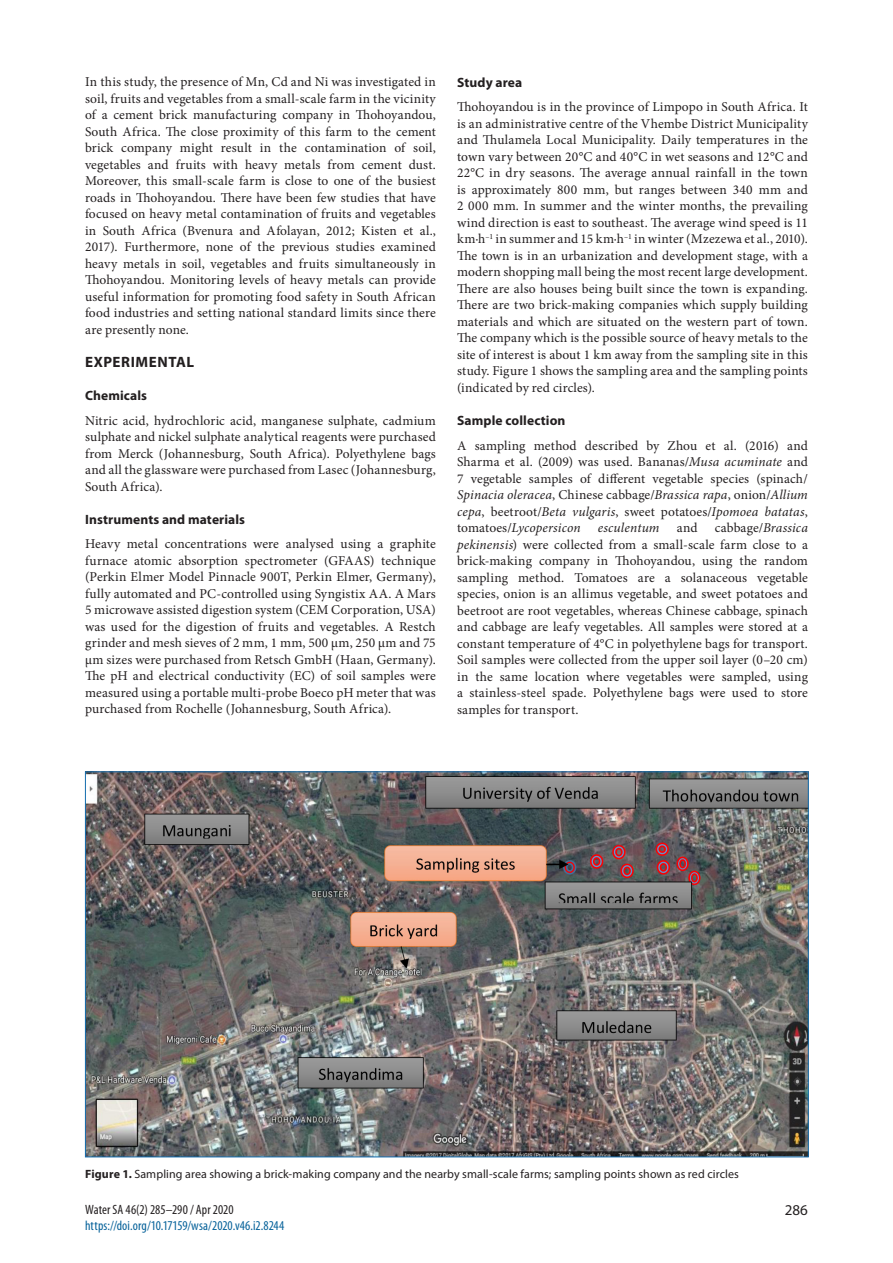
<style>
.page{position:relative;width:893px;height:1263px;background:#fff}
.page>*{position:absolute;margin:0;border:0;box-sizing:border-box;transform-origin:0 0}
.Subhead_1{font:700 15px "Myriad Pro";letter-spacing:.04em;color:#231f20}
.t1{font:15px "Myriad Pro";color:#231f20}
.Body_Text{font:13.5px/16.5px "Minion Pro";letter-spacing:.01em;color:#231f20;text-align:justify}
.Subhead_2{font:700 13.5px "Myriad Pro";letter-spacing:.01em;color:#231f20}
.t2{font:condensed 13.5px "Myriad Pro";letter-spacing:.005em;color:#056199}
.t3{font:condensed 13.5px "Myriad Pro";letter-spacing:.005em;color:#231f20}
.Body_Text-2{font:italic 13.5px "Minion Pro";letter-spacing:.01em;color:#231f20}
.Fig___Table_caption{font:12px "Myriad Pro";letter-spacing:.005em;color:#231f20}
.s1{font-style:italic}
.s2{font-weight:700}
</style>
<div class="page">
<img style="left:87px;top:773px;width:720px;height:382px">
<p class="Body_Text" style="left:85px;top:74px;width:352px">In this study, the presence of Mn, Cd and Ni was investigated in soil, fruits and vegetables from a small-scale farm in the vicinity of a cement brick manufacturing company in Thohoyandou, South Africa. The close proximity of this farm to the cement brick company might result in the contamination of soil, vegetables and fruits with heavy metals from cement dust.<br>Moreover, this small-scale farm is close to one of the busiest roads in Thohoyandou. There have been few studies that have focused on heavy metal contamination of fruits and vegetables in South Africa (Bvenura and Afolayan, 2012; Kisten et al., 2017). Furthermore, none of the previous studies examined heavy metals in soil, vegetables and fruits simultaneously in Thohoyandou. Monitoring levels of heavy metals can provide useful information for promoting food safety in South African food industries and setting national standard limits since there are presently none.</p>
<p class="Subhead_1" style="left:85px;top:352px;width:111px">EXPERIMENTAL</p>
<p class="Subhead_2" style="left:85px;top:386px;width:64px">Chemicals</p>
<p class="Body_Text" style="left:85px;top:412px;width:352px">Nitric acid, hydrochloric acid, manganese sulphate, cadmium sulphate and nickel sulphate analytical reagents were purchased from Merck (Johannesburg, South Africa). Polyethylene bags and all the glassware were purchased from Lasec (Johannesburg, South Africa).</p>
<p class="Subhead_2" style="left:85px;top:510px;width:162px">Instruments and materials</p>
<p class="Body_Text" style="left:85px;top:536px;width:352px">Heavy metal concentrations were analysed using a graphite furnace atomic absorption spectrometer (GFAAS) technique (Perkin Elmer Model Pinnacle 900T, Perkin Elmer, Germany), fully automated and PC-controlled using Syngistix AA. A Mars 5 microwave assisted digestion system (CEM Corporation, USA) was used for the digestion of fruits and vegetables. A Restch grinder and mesh sieves of 2 mm, 1 mm, 500 µm, 250 µm and 75 µm sizes were purchased from Retsch GmbH (Haan, Germany).<br>The pH and electrical conductivity (EC) of soil samples were measured using a portable multi-probe Boeco pH meter that was purchased from Rochelle (Johannesburg, South Africa).</p>
<p class="Subhead_2" style="left:457px;top:73px;width:67px">Study area</p>
<p class="Body_Text" style="left:457px;top:99px;width:352px">Thohoyandou is in the province of Limpopo in South Africa. It is an administrative centre of the Vhembe District Municipality and Thulamela Local Municipality. Daily temperatures in the town vary between 20°C and 40°C in wet seasons and 12°C and 22°C in dry seasons. The average annual rainfall in the town is approximately 800 mm, but ranges between 340 mm and 2 000 mm. In summer and the winter months, the prevailing wind direction is east to southeast. The average wind speed is 11 km∙h<sup>–1</sup> in summer and 15 km∙h<sup>–1</sup> in winter (Mzezewa et al., 2010).<br>The town is in an urbanization and development stage, with a modern shopping mall being the most recent large development.<br>There are also houses being built since the town is expanding.<br>There are two brick-making companies which supply building materials and which are situated on the western part of town.<br>The company which is the possible source of heavy metals to the site of interest is about 1 km away from the sampling site in this study. Figure 1 shows the sampling area and the sampling points (indicated by red circles).</p>
<p class="Subhead_2" style="left:457px;top:412px;width:110px">Sample collection</p>
<p class="Body_Text" style="left:457px;top:437px;width:352px">A sampling method described by Zhou et al. (2016) and Sharma et al. (2009) was used. Bananas/<span class="s1">Musa acuminate</span> and 7 vegetable samples of different vegetable species (spinach/ <span class="s1">Spinacia oleracea</span>, Chinese cabbage/<span class="s1">Brassica rapa</span>, onion/<span class="s1">Allium cepa</span>, beetroot/<span class="s1">Beta vulgaris</span>, sweet potatoes/<span class="s1">Ipomoea batatas</span>, tomatoes/<span class="s1">Lycopersicon</span></p>
<p class="Body_Text" style="left:457px;top:520px;width:352px;text-indent:258px">cabbage/<span class="s1">Brassica pekinensis</span>) were collected from a small-scale farm close to a brick-making company in Thohoyandou, using the random sampling method. Tomatoes are a solanaceous vegetable species, onion is an allimus vegetable, and sweet potatoes and beetroot are root vegetables, whereas Chinese cabbage, spinach and cabbage are leafy vegetables. All samples were stored at a constant temperature of 4°C in polyethylene bags for transport.<br>Soil samples were collected from the upper soil layer (0–20 cm) in the same location where vegetables were sampled, using a stainless-steel spade. Polyethylene bags were used to store samples for transport.</p>
<p class="Body_Text-2" style="left:598px;top:519px;width:63px">esculentum</p>
<p class="Body_Text" style="left:677px;top:520px;width:22px">and</p>
<p class="Fig___Table_caption" style="left:85px;top:1166px;width:655px"><span class="s2">Figure 1.</span> Sampling area showing a brick-making company and the nearby small-scale farms; sampling points shown as red circles</p>
<p class="t3" style="left:85px;top:1201px;width:150px">Water SA 46(2) 285–290 / Apr 2020</p>
<p class="t1" style="left:785px;top:1200px;width:25px">286</p>
<p class="t2" style="left:85px;top:1217px;width:201px">https://doi.org/10.17159/wsa/2020.v46.i2.8244</p>
</div>
